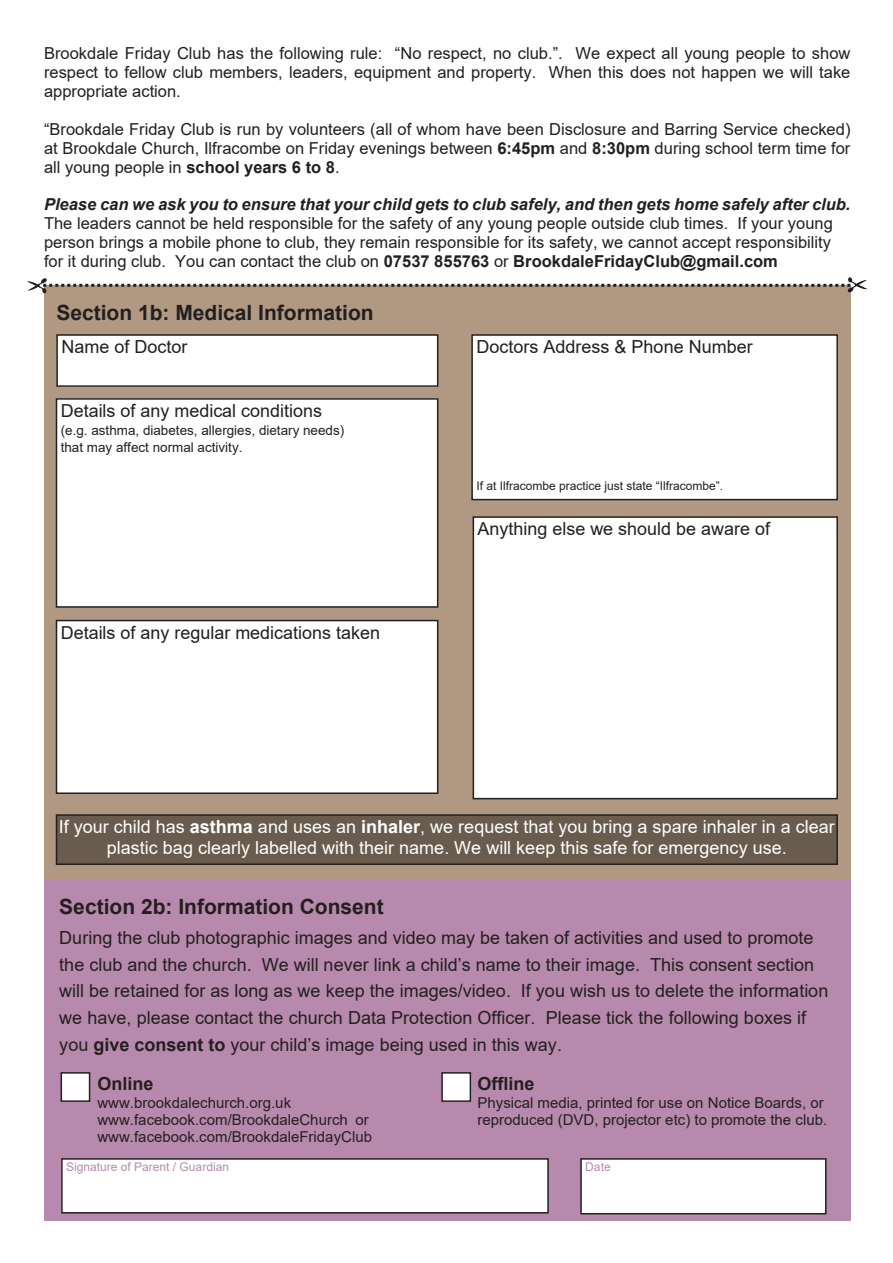
<style>
.page{position:relative;width:893px;height:1263px;background:#fff}
.page>*{position:absolute;margin:0;border:0;box-sizing:border-box;transform-origin:0 0}
.t1{font:700 21px "Arial";color:#231f20}
.t2{font:18px/26.8px "Arial";color:#231f20}
.t3{font:18px/20.7px "Arial";color:#fff;text-align:center}
.t4{font:700 18px "Arial";color:#231f20}
.t5{font:16.5px/18.9px "Arial";color:#231f20;text-align:justify}
.t6{font:italic 700 16.5px "Arial";color:#231f20}
.t7{font:15px/17.2px "Arial";color:#231f20}
.t8{font:13.5px/16.8px "Arial";color:#231f20}
.t9{font:12px "Arial";color:#231f20}
.t10{font:12px "Arial";color:#b78aad}
.s1{font-weight:700}
</style>
<div class="page">
<div style="left:44px;top:285px;width:806px;height:595px;background:#b19883"></div>
<div style="left:44px;top:880px;width:806px;height:340px;background:#b78aad"></div>
<div style="left:61px;top:1073px;width:29px;height:28px;background:#fff"></div>
<div style="left:61px;top:1072px;width:29px;height:30px;border:2px solid #231f20"></div>
<div style="left:442px;top:1073px;width:28px;height:28px;background:#fff"></div>
<div style="left:441px;top:1072px;width:30px;height:30px;border:2px solid #231f20"></div>
<div style="left:62px;top:1159px;width:486px;height:54px;background:#fff"></div>
<div style="left:61px;top:1158px;width:488px;height:55px;border:2px solid #231f20"></div>
<div style="left:581px;top:1159px;width:245px;height:55px;background:#fff"></div>
<div style="left:580px;top:1158px;width:246px;height:56px;border:2px solid #231f20"></div>
<div style="left:57px;top:335px;width:381px;height:51px;background:#fff"></div>
<div style="left:56px;top:334px;width:382px;height:53px;border:2px solid #231f20"></div>
<div style="left:472px;top:335px;width:365px;height:165px;background:#fff"></div>
<div style="left:471px;top:334px;width:367px;height:166px;border:2px solid #231f20"></div>
<div style="left:57px;top:620px;width:381px;height:173px;background:#fff"></div>
<div style="left:56px;top:620px;width:382px;height:174px;border:2px solid #231f20"></div>
<div style="left:57px;top:399px;width:381px;height:208px;background:#fff"></div>
<div style="left:56px;top:398px;width:382px;height:210px;border:2px solid #231f20"></div>
<div style="left:57px;top:815px;width:780px;height:49px;background:#695c4f"></div>
<div style="left:56px;top:814px;width:782px;height:51px;border:2px solid #231f20"></div>
<svg style="left:27px;top:277px;width:840px;height:16px"></svg>
<div style="left:473px;top:517px;width:364px;height:282px;background:#fff"></div>
<div style="left:473px;top:516px;width:365px;height:283px;border:2px solid #231f20"></div>
<p class="t5" style="left:44px;top:45px;width:808px">Brookdale Friday Club has the following rule: “No respect, no club.”. We expect all young people to show respect to fellow club members, leaders, equipment and property. When this does not happen we will take appropriate action.</p>
<p class="t5" style="left:44px;top:121px;width:808px">“Brookdale Friday Club is run by volunteers (all of whom have been Disclosure and Barring Service checked) at Brookdale Church, Ilfracombe on Friday evenings between <span class="s1">6:45pm</span> and <span class="s1">8:30pm</span> during school term time for all young people in <span class="s1">school years 6 to 8</span>.</p>
<p class="t6" style="left:44px;top:198px;width:808px">Please can we ask you to ensure that your child gets to club safely, and then gets home safely after club.</p>
<p class="t5" style="left:44px;top:216px;width:790px">The leaders cannot be held responsible for the safety of any young people outside club times. If your young person brings a mobile phone to club, they remain responsible for its safety, we cannot accept responsibility for it during club. You can contact the club on <span class="s1">07537 855763</span> or <span class="s1">BrookdaleFridayClub@gmail.com</span></p>
<p class="t1" style="left:56px;top:305px;width:319px">Section 1b: Medical Information</p>
<p class="t2" style="left:61px;top:335px;width:128px">Name of Doctor</p>
<p class="t2" style="left:476px;top:335px;width:278px">Doctors Address &amp; Phone Number</p>
<p class="t2" style="left:61px;top:399px;width:263px">Details of any medical conditions</p>
<p class="t8" style="left:61px;top:423px;width:285px">(e.g. asthma, diabetes, allergies, dietary needs) that may affect normal activity.</p>
<p class="t2" style="left:61px;top:620px;width:321px">Details of any regular medications taken</p>
<p class="t9" style="left:476px;top:481px;width:248px">If at Ilfracombe practice just state “Ilfracombe”.</p>
<p class="t2" style="left:478px;top:517px;width:294px">Anything else we should be aware of</p>
<p class="t3" style="left:59px;top:818px;width:778px">If your child has <span class="s1">asthma</span> and uses an <span class="s1">inhaler</span>, we request that you bring a spare inhaler in a clear plastic bag clearly labelled with their name. We will keep this safe for emergency use.</p>
<p class="t1" style="left:59px;top:898px;width:326px">Section 2b: Information Consent</p>
<p class="t2" style="left:59px;top:926px;width:770px">During the club photographic images and video may be taken of activities and used to promote the club and the church. We will never link a child’s name to their image. This consent section will be retained for as long as we keep the images/video. If you wish us to delete the information we have, please contact the church Data Protection Officer. Please tick the following boxes if you <span class="s1">give consent to</span> your child’s image being used in this way.</p>
<p class="t4" style="left:97px;top:1077px;width:57px">Online</p>
<p class="t7" style="left:97px;top:1095px;width:276px">www.brookdalechurch.org.uk www.facebook.com/BrookdaleChurch or www.facebook.com/BrookdaleFridayClub</p>
<p class="t4" style="left:477px;top:1077px;width:58px">Offline</p>
<p class="t7" style="left:477px;top:1095px;width:351px">Physical media, printed for use on Notice Boards, or reproduced (DVD, projector etc) to promote the club.</p>
<p class="t10" style="left:66px;top:1162px;width:164px">Signature of Parent / Guardian</p>
<p class="t10" style="left:585px;top:1162px;width:27px">Date</p>
</div>
